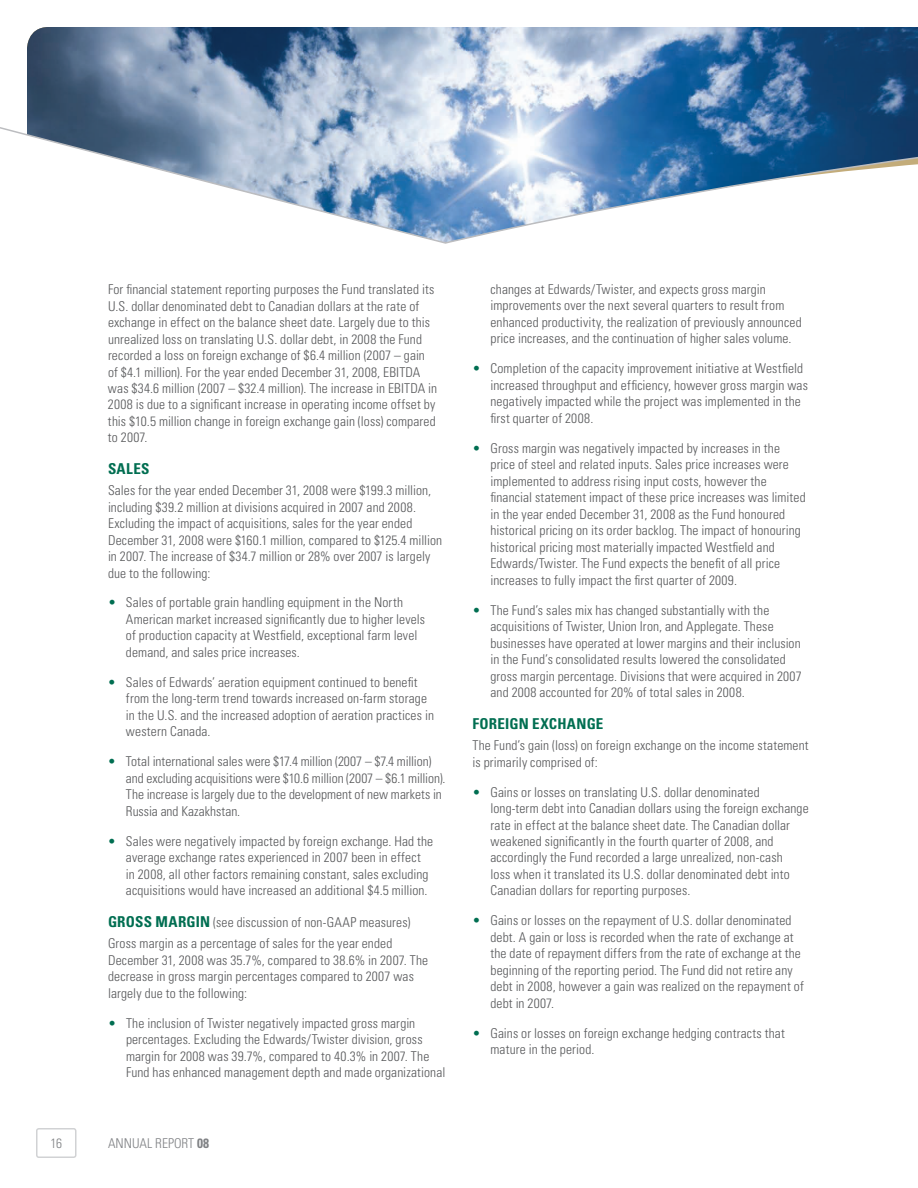
<style>
.page{position:relative;width:918px;height:1188px;background:#fff}
.page>*{position:absolute;margin:0;border:0;box-sizing:border-box;transform-origin:0 0}
.t1{font:700 condensed 15px "Univers";letter-spacing:.02em;color:#006e51}
.t2{font:300 condensed 13.5px/16.5px "Univers";letter-spacing:.01em;color:#57585a}
.t3{font:300 condensed 13.5px "Univers";color:#808285}
.s1{color:#006e51}
.s2{font-weight:700;font-size:15px;color:#006e51}
.s3{font-weight:700}
</style>
<div class="page">
<svg style="left:0;top:27px;width:657px;height:217px"></svg>
<div style="left:36px;top:1128px;width:41px;height:30px;border:2px solid #d1d2d4;border-radius:2px"></div>
<svg style="left:657px;top:27px;width:261px;height:173px"></svg>
<p class="t2" style="left:108px;top:281px;width:331px">For financial statement reporting purposes the Fund translated its U.S. dollar denominated debt to Canadian dollars at the rate of exchange in effect on the balance sheet date. Largely due to this unrealized loss on translating U.S. dollar debt, in 2008 the Fund recorded a loss on foreign exchange of $6.4 million (2007 – gain of $4.1 million). For the year ended December 31, 2008, EBITDA was $34.6 million (2007 – $32.4 million). The increase in EBITDA in 2008 is due to a significant increase in operating income offset by this $10.5 million change in foreign exchange gain (loss) compared to 2007.</p>
<p class="t1" style="left:108px;top:459px;width:18px">SALES</p>
<p class="t2" style="left:108px;top:482px;width:336px">Sales for the year ended December 31, 2008 were $199.3 million, including $39.2 million at divisions acquired in 2007 and 2008.<br>Excluding the impact of acquisitions, sales for the year ended December 31, 2008 were $160.1 million, compared to $125.4 million in 2007. The increase of $34.7 million or 28% over 2007 is largely due to the following:</p>
<p class="t2" style="left:126px;top:594px;width:301px;text-indent:-18px"><span class="s1">•</span> Sales of portable grain handling equipment in the North American market increased significantly due to higher levels of production capacity at Westfield, exceptional farm level demand, and sales price increases.</p>
<p class="t2" style="left:126px;top:674px;width:310px;text-indent:-18px"><span class="s1">•</span> Sales of Edwards’ aeration equipment continued to benefit from the long-term trend towards increased on-farm storage in the U.S. and the increased adoption of aeration practices in western Canada.</p>
<p class="t2" style="left:126px;top:753px;width:321px;text-indent:-18px"><span class="s1">•</span> Total international sales were $17.4 million (2007 – $7.4 million) and excluding acquisitions were $10.6 million (2007 – $6.1 million).<br>The increase is largely due to the development of new markets in Russia and Kazakhstan.</p>
<p class="t2" style="left:126px;top:833px;width:309px;text-indent:-18px"><span class="s1">•</span> Sales were negatively impacted by foreign exchange. Had the average exchange rates experienced in 2007 been in effect<br>in 2008, all other factors remaining constant, sales excluding acquisitions would have increased an additional $4.5 million.</p>
<p class="t1" style="left:108px;top:912px;width:19px">GROSS</p>
<p class="t1" style="left:156px;top:912px;width:22px">MARGI</p>
<p class="t2" style="left:108px;top:912px;width:304px;line-height:21px;text-indent:92px"><span class="s2">N</span> (see discussion of non-GAAP measures)<br>Gross margin as a percentage of sales for the year ended</p>
<p class="t2" style="left:108px;top:951px;width:322px">December 31, 2008 was 35.7%, compared to 38.6% in 2007. The decrease in gross margin percentages compared to 2007 was largely due to the following:</p>
<p class="t2" style="left:126px;top:1014px;width:321px;text-indent:-18px"><span class="s1">•</span> The inclusion of Twister negatively impacted gross margin percentages. Excluding the Edwards/Twister division, gross margin for 2008 was 39.7%, compared to 40.3% in 2007. The Fund has enhanced management depth and made organizational</p>
<p class="t3" style="left:50px;top:1135px;width:13px">16</p>
<p class="t3" style="left:108px;top:1135px;width:103px">Annual Report <span class="s3">08</span></p>
<p class="t2" style="left:491px;top:281px;width:313px">changes at Edwards/Twister, and expects gross margin improvements over the next several quarters to result from enhanced productivity, the realization of previously announced price increases, and the continuation of higher sales volume.</p>
<p class="t2" style="left:491px;top:360px;width:319px;text-indent:-18px"><span class="s1">•</span> Completion of the capacity improvement initiative at Westfield increased throughput and efficiency, however gross margin was negatively impacted while the project was implemented in the first quarter of 2008.</p>
<p class="t2" style="left:491px;top:440px;width:317px;text-indent:-18px"><span class="s1">•</span> Gross margin was negatively impacted by increases in the price of steel and related inputs. Sales price increases were implemented to address rising input costs, however the financial statement impact of these price increases was limited in the year ended December 31, 2008 as the Fund honoured historical pricing on its order backlog. The impact of honouring historical pricing most materially impacted Westfield and Edwards/Twister. The Fund expects the benefit of all price increases to fully impact the first quarter of 2009.</p>
<p class="t2" style="left:491px;top:602px;width:313px;text-indent:-18px"><span class="s1">•</span> The Fund’s sales mix has changed substantially with the acquisitions of Twister, Union Iron, and Applegate. These businesses have operated at lower margins and their inclusion in the Fund’s consolidated results lowered the consolidated gross margin percentage. Divisions that were acquired in 2007 and 2008 accounted for 20% of total sales in 2008.</p>
<p class="t1" style="left:472px;top:714px;width:16px">FOREIG</p>
<p class="t1" style="left:519px;top:714px;width:40px">N EXCHA</p>
<p class="t1" style="left:577px;top:714px;width:19px">NGE</p>
<p class="t2" style="left:472px;top:737px;width:338px">The Fund’s gain (loss) on foreign exchange on the income statement is primarily comprised of:</p>
<p class="t2" style="left:490px;top:783px;width:320px;text-indent:-18px"><span class="s1">•</span> Gains or losses on translating U.S. dollar denominated long‑term debt into Canadian dollars using the foreign exchange rate in effect at the balance sheet date. The Canadian dollar weakened significantly in the fourth quarter of 2008, and accordingly the Fund recorded a large unrealized, non-cash<br>loss when it translated its U.S. dollar denominated debt into Canadian dollars for reporting purposes.</p>
<p class="t2" style="left:490px;top:912px;width:315px;text-indent:-18px"><span class="s1">•</span> Gains or losses on the repayment of U.S. dollar denominated debt. A gain or loss is recorded when the rate of exchange at the date of repayment differs from the rate of exchange at the beginning of the reporting period. The Fund did not retire any debt in 2008, however a gain was realized on the repayment of debt in 2007.</p>
<p class="t2" style="left:490px;top:1025px;width:296px;text-indent:-18px"><span class="s1">•</span> Gains or losses on foreign exchange hedging contracts that mature in the period.</p>
</div>
